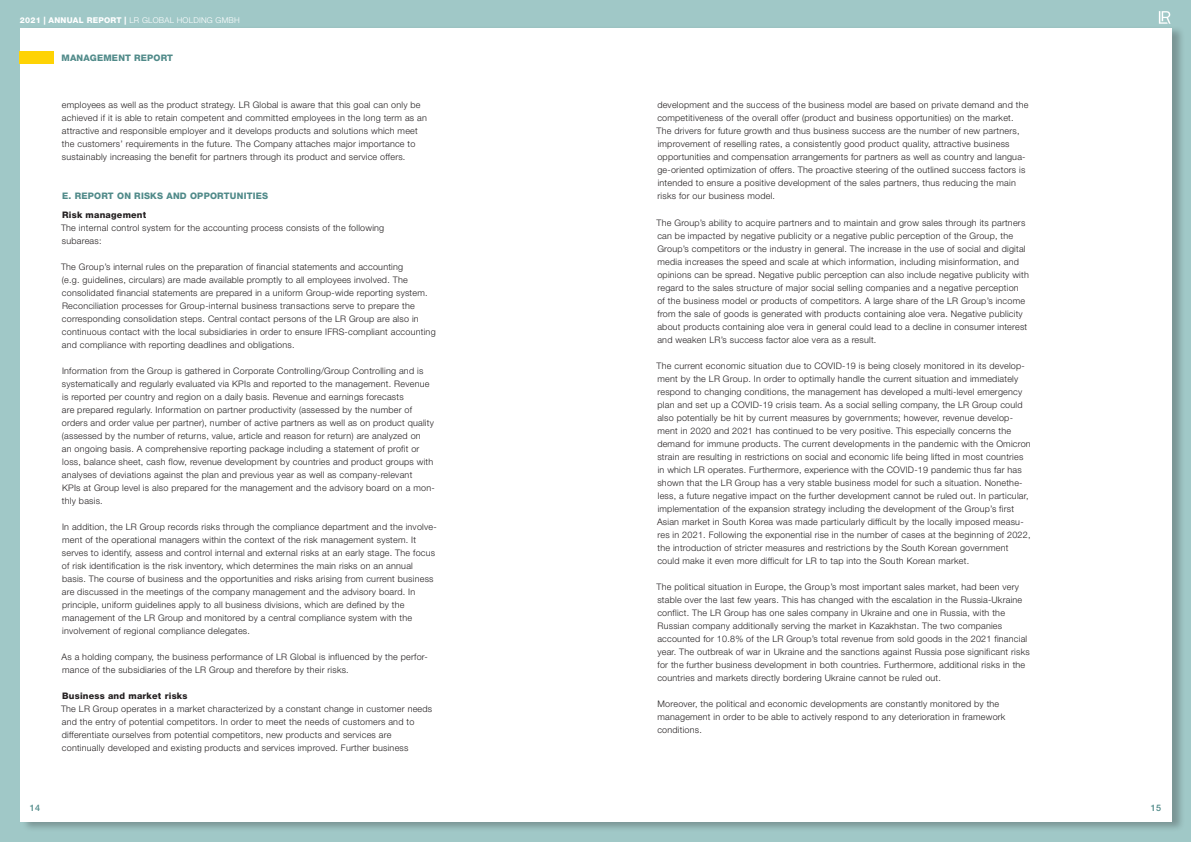
<style>
.page{position:relative;width:1191px;height:842px;background:#a0c8c7}
.page>*{position:absolute;margin:0;border:0;box-sizing:border-box;transform-origin:0 0}
.Fließtext{font:300 9px/13px "Helvetica Neue LT Pro";letter-spacing:.025em;color:#231f20}
.Fließtext-2{font:800 9px "Helvetica Neue LT Pro";letter-spacing:.025em;color:#508a89}
.Fließtext-3{font:800 9px "Helvetica Neue LT Pro";letter-spacing:.025em;color:#231f20}
.t1{font:500 9px "Helvetica Neue LT Pro";color:#508a89}
.t2{font:300 8px "Helvetica Neue LT Pro";letter-spacing:.03em;color:#fff}
.s1{font-weight:800}
</style>
<div class="page">
<div style="left:21px;top:26px;width:1164px;height:806px;background:#231f20;opacity:.3"></div>
<div style="left:20px;top:28px;width:1151px;height:794px;background:#fff"></div>
<svg style="left:1158px;top:11px;width:12px;height:13px"></svg>
<div style="left:20px;top:51px;width:34px;height:13px;background:#fed304"></div>
<p class="t2" style="left:20px;top:15px;width:221px"><span class="s1">2021 | ANNUAL REPORT |</span> LR GLOBAL HOLDING GMBH</p>
<p class="Fließtext-2" style="left:62px;top:52px;width:113px">MANAGEMENT REPORT</p>
<p class="Fließtext" style="left:62px;top:99px;width:366px">employees as well as the product strategy. LR Global is aware that this goal can only be achieved if it is able to retain competent and committed employees in the long term as an attractive and responsible employer and it develops products and solutions which meet the customers’ requirements in the future. The Company attaches major importance to sustainably increasing the benefit for partners through its product and service offers.</p>
<p class="Fließtext-2" style="left:62px;top:191px;width:208px">E. REPORT ON RISKS AND OPPORTUNITIES</p>
<p class="Fließtext-3" style="left:62px;top:210px;width:86px">Risk management</p>
<p class="Fließtext" style="left:61px;top:221px;width:325px">The internal control system for the accounting process consists of the following subareas:</p>
<p class="Fließtext" style="left:61px;top:260px;width:376px">The Group’s internal rules on the preparation of financial statements and accounting<br>(e.g. guidelines, circulars) are made available promptly to all employees involved. The consolidated financial statements are prepared in a uniform Group-wide reporting system.<br>Reconciliation processes for Group-internal business transactions serve to prepare the corresponding consolidation steps. Central contact persons of the LR Group are also in continuous contact with the local subsidiaries in order to ensure IFRS-compliant accounting and compliance with reporting deadlines and obligations.</p>
<p class="Fließtext" style="left:62px;top:364px;width:374px">Information from the Group is gathered in Corporate Controlling/Group Controlling and is systematically and regularly evaluated via KPIs and reported to the management. Revenue is reported per country and region on a daily basis. Revenue and earnings forecasts<br>are prepared regularly. Information on partner productivity (assessed by the number of orders and order value per partner), number of active partners as well as on product quality (assessed by the number of returns, value, article and reason for return) are analyzed on<br>an ongoing basis. A comprehensive reporting package including a statement of profit or loss, balance sheet, cash flow, revenue development by countries and product groups with analyses of deviations against the plan and previous year as well as company-relevant<br>KPIs at Group level is also prepared for the management and the advisory board on a mon&shy;thly basis.</p>
<p class="Fließtext" style="left:62px;top:520px;width:376px">In addition, the LR Group records risks through the compliance department and the involve&shy;ment of the operational managers within the context of the risk management system. It serves to identify, assess and control internal and external risks at an early stage. The focus of risk identification is the risk inventory, which determines the main risks on an annual basis. The course of business and the opportunities and risks arising from current business are discussed in the meetings of the company management and the advisory board. In principle, uniform guidelines apply to all business divisions, which are defined by the management of the LR Group and monitored by a central compliance system with the involvement of regional compliance delegates.</p>
<p class="Fließtext" style="left:61px;top:650px;width:368px">As a holding company, the business performance of LR Global is influenced by the perfor&shy;mance of the subsidiaries of the LR Group and therefore by their risks.</p>
<p class="Fließtext-3" style="left:62px;top:691px;width:127px">Business and market risks</p>
<p class="Fließtext" style="left:61px;top:702px;width:373px">The LR Group operates in a market characterized by a constant change in customer needs and the entry of potential competitors. In order to meet the needs of customers and to differentiate ourselves from potential competitors, new products and services are continually developed and existing products and services improved. Further business</p>
<p class="Fließtext" style="left:656px;top:99px;width:373px">development and the success of the business model are based on private demand and the competitiveness of the overall offer (product and business opportunities) on the market.<br>The drivers for future growth and thus business success are the number of new partners, improvement of reselling rates, a consistently good product quality, attractive business opportunities and compensation arrangements for partners as well as country and langua&shy;ge-oriented optimization of offers. The proactive steering of the outlined success factors is intended to ensure a positive development of the sales partners, thus reducing the main risks for our business model.</p>
<p class="Fließtext" style="left:656px;top:216px;width:374px">The Group’s ability to acquire partners and to maintain and grow sales through its partners can be impacted by negative publicity or a negative public perception of the Group, the Group’s competitors or the industry in general. The increase in the use of social and digital media increases the speed and scale at which information, including misinformation, and opinions can be spread. Negative public perception can also include negative publicity with regard to the sales structure of major social selling companies and a negative perception<br>of the business model or products of competitors. A large share of the LR Group’s income from the sale of goods is generated with products containing aloe vera. Negative publicity about products containing aloe vera in general could lead to a decline in consumer interest and weaken LR’s success factor aloe vera as a result.</p>
<p class="Fließtext" style="left:656px;top:359px;width:376px">The current economic situation due to COVID-19 is being closely monitored in its develop&shy;ment by the LR Group. In order to optimally handle the current situation and immediately respond to changing conditions, the management has developed a multi-level emergency plan and set up a COVID-19 crisis team. As a social selling company, the LR Group could also potentially be hit by current measures by governments; however, revenue develop&shy;ment in 2020 and 2021 has continued to be very positive. This especially concerns the demand for immune products. The current developments in the pandemic with the Omicron strain are resulting in restrictions on social and economic life being lifted in most countries in which LR operates. Furthermore, experience with the COVID-19 pandemic thus far has shown that the LR Group has a very stable business model for such a situation. Nonethe&shy;less, a future negative impact on the further development cannot be ruled out. In particular, implementation of the expansion strategy including the development of the Group’s first Asian market in South Korea was made particularly difficult by the locally imposed measu&shy;res in 2021. Following the exponential rise in the number of cases at the beginning of 2022, the introduction of stricter measures and restrictions by the South Korean government could make it even more difficult for LR to tap into the South Korean market.</p>
<p class="Fließtext" style="left:656px;top:580px;width:375px">The political situation in Europe, the Group’s most important sales market, had been very stable over the last few years. This has changed with the escalation in the Russia-Ukraine conflict. The LR Group has one sales company in Ukraine and one in Russia, with the Russian company additionally serving the market in Kazakhstan. The two companies accounted for 10.8% of the LR Group’s total revenue from sold goods in the 2021 financial year. The outbreak of war in Ukraine and the sanctions against Russia pose significant risks for the further business development in both countries. Furthermore, additional risks in the countries and markets directly bordering Ukraine cannot be ruled out.</p>
<p class="Fließtext" style="left:657px;top:697px;width:349px">Moreover, the political and economic developments are constantly monitored by the management in order to be able to actively respond to any deterioration in framework conditions.</p>
<p class="t1" style="left:30px;top:802px;width:12px">14</p>
<p class="t1" style="left:1151px;top:802px;width:12px">15</p>
</div>
